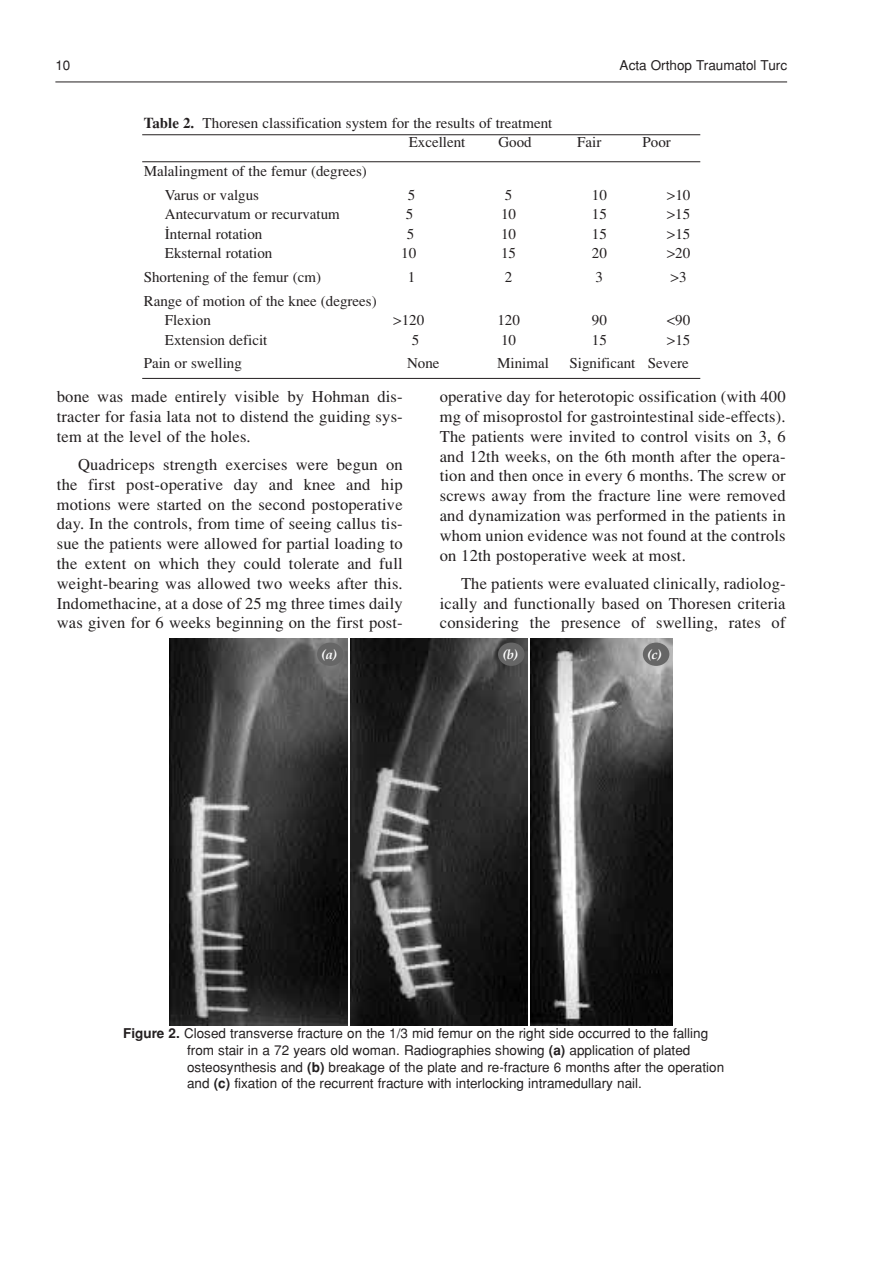
<style>
.page{position:relative;width:893px;height:1263px;background:#fff}
.page>*{position:absolute;margin:0;border:0;box-sizing:border-box;transform-origin:0 0}
.t1{font:16.5px/19.8px "Times Turk";letter-spacing:.01em;color:#231f20;text-align:justify}
.t2{font:15px/19.5px "Times Turk";color:#231f20}
.t3{font:13.5px/16.6px "Helvetica Turk";color:#231f20}
.t4{font:13.5px "Palatino Turk BI";color:#fff}
.s1{font-family:"Times Turk B"}
.s2{font-family:"Helvetica Turk B"}
</style>
<div class="page">
<hr style="left:55px;top:82px;width:732px;height:1px;background:#231f20">
<hr style="left:142px;top:135px;width:558px;height:1px;background:#231f20">
<hr style="left:142px;top:162px;width:558px;height:1px;background:#231f20">
<hr style="left:142px;top:378px;width:558px;height:1px;background:#231f20">
<img style="left:170px;top:638px;width:177px;height:387px">
<img style="left:350px;top:638px;width:177px;height:387px">
<img style="left:530px;top:638px;width:142px;height:387px">
<div style="left:317px;top:643px;width:26px;height:23px;background:#666;border-radius:50%"></div>
<div style="left:498px;top:643px;width:26px;height:23px;background:#666;border-radius:50%"></div>
<div style="left:642px;top:643px;width:27px;height:23px;background:#666;border-radius:50%"></div>
<p class="t3" style="left:55px;top:59px;width:17px">10</p>
<p class="t3" style="left:619px;top:59px;width:169px">Acta Orthop Traumatol Turc</p>
<p class="t2" style="left:409px;top:114px;width:145px;text-indent:-265px"><span class="s1">Table 2.</span> Thoresen classification system for the results of treatment<br>Excellent</p>
<p class="t2" style="left:498px;top:134px;width:35px">Good</p>
<p class="t2" style="left:577px;top:134px;width:26px">Fair</p>
<p class="t2" style="left:642px;top:134px;width:30px">Poor</p>
<p class="t2" style="left:165px;top:161px;width:203px;line-height:23.5px;text-indent:-21px">Malalingment of the femur (degrees)<br>Varus or valgus</p>
<p class="t2" style="left:407px;top:186px;width:9px">5</p>
<p class="t2" style="left:505px;top:186px;width:9px">5</p>
<p class="t2" style="left:592px;top:186px;width:16px">10</p>
<p class="t2" style="left:666px;top:186px;width:25px">&gt;10</p>
<p class="t2" style="left:165px;top:206px;width:176px">Antecurvatum or recurvatum</p>
<p class="t2" style="left:406px;top:206px;width:9px">5</p>
<p class="t2" style="left:501px;top:206px;width:16px">10</p>
<p class="t2" style="left:592px;top:206px;width:16px">15</p>
<p class="t2" style="left:666px;top:206px;width:25px">&gt;15</p>
<p class="t2" style="left:165px;top:225px;width:99px">‹nternal rotation</p>
<p class="t2" style="left:407px;top:225px;width:9px">5</p>
<p class="t2" style="left:501px;top:225px;width:16px">10</p>
<p class="t2" style="left:592px;top:225px;width:16px">15</p>
<p class="t2" style="left:667px;top:225px;width:25px">&gt;15</p>
<p class="t2" style="left:165px;top:245px;width:109px">Eksternal rotation</p>
<p class="t2" style="left:401px;top:245px;width:16px">10</p>
<p class="t2" style="left:501px;top:245px;width:16px">15</p>
<p class="t2" style="left:592px;top:245px;width:16px">20</p>
<p class="t2" style="left:666px;top:245px;width:25px">&gt;20</p>
<p class="t2" style="left:144px;top:269px;width:179px">Shortening of the femur (cm)</p>
<p class="t2" style="left:407px;top:269px;width:9px">1</p>
<p class="t2" style="left:505px;top:269px;width:9px">2</p>
<p class="t2" style="left:595px;top:269px;width:9px">3</p>
<p class="t2" style="left:670px;top:269px;width:17px">&gt;3</p>
<p class="t2" style="left:165px;top:292px;width:213px;text-indent:-21px">Range of motion of the knee (degrees)<br>Flexion</p>
<p class="t2" style="left:393px;top:312px;width:32px">&gt;120</p>
<p class="t2" style="left:497px;top:312px;width:24px">120</p>
<p class="t2" style="left:592px;top:312px;width:16px">90</p>
<p class="t2" style="left:666px;top:312px;width:25px">&lt;90</p>
<p class="t2" style="left:165px;top:331px;width:104px">Extension deficit</p>
<p class="t2" style="left:412px;top:331px;width:9px">5</p>
<p class="t2" style="left:501px;top:331px;width:16px">10</p>
<p class="t2" style="left:592px;top:331px;width:16px">15</p>
<p class="t2" style="left:667px;top:331px;width:25px">&gt;15</p>
<p class="t2" style="left:144px;top:355px;width:100px">Pain or swelling</p>
<p class="t2" style="left:407px;top:355px;width:34px">None</p>
<p class="t2" style="left:497px;top:355px;width:53px">Minimal</p>
<p class="t2" style="left:569px;top:355px;width:120px">Significant Severe</p>
<p class="t1" style="left:57px;top:388px;width:347px">bone was made entirely visible by Hohman dis&shy;tracter for fasia lata not to distend the guiding sys&shy;tem at the level of the holes.</p>
<p class="t1" style="left:57px;top:456px;width:347px;text-indent:21px">Quadriceps strength exercises were begun on the first post-operative day and knee and hip motions were started on the second postoperative day. In the controls, from time of seeing callus tis&shy;sue the patients were allowed for partial loading to the extent on which they could tolerate and full weight-bearing was allowed two weeks after this.<br>Indomethacine, at a dose of 25 mg three times daily was given for 6 weeks beginning on the first post-</p>
<p class="t1" style="left:440px;top:388px;width:347px">operative day for heterotopic ossification (with 400 mg of misoprostol for gastrointestinal side-effects).<br>The patients were invited to control visits on 3, 6 and 12th weeks, on the 6th month after the opera&shy;tion and then once in every 6 months. The screw or screws away from the fracture line were removed and dynamization was performed in the patients in whom union evidence was not found at the controls on 12th postoperative week at most.</p>
<p class="t1" style="left:440px;top:575px;width:347px;text-indent:21px">The patients were evaluated clinically, radiolog&shy;ically and functionally based on Thoresen criteria considering the presence of swelling, rates of</p>
<p class="t4" style="left:321px;top:649px;width:18px">(a)</p>
<p class="t4" style="left:502px;top:649px;width:17px">(b)</p>
<p class="t4" style="left:647px;top:649px;width:16px">(c)</p>
<p class="t3" style="left:187px;top:1027px;width:538px;text-indent:-64px"><span class="s2">Figure 2.</span> Closed transverse fracture on the 1/3 mid femur on the right side occurred to the falling from stair in a 72 years old woman. Radiographies showing <span class="s2">(a)</span> application of plated osteosynthesis and <span class="s2">(b)</span> breakage of the plate and re-fracture 6 months after the operation and <span class="s2">(c)</span> fixation of the recurrent fracture with interlocking intramedullary nail.</p>
</div>
